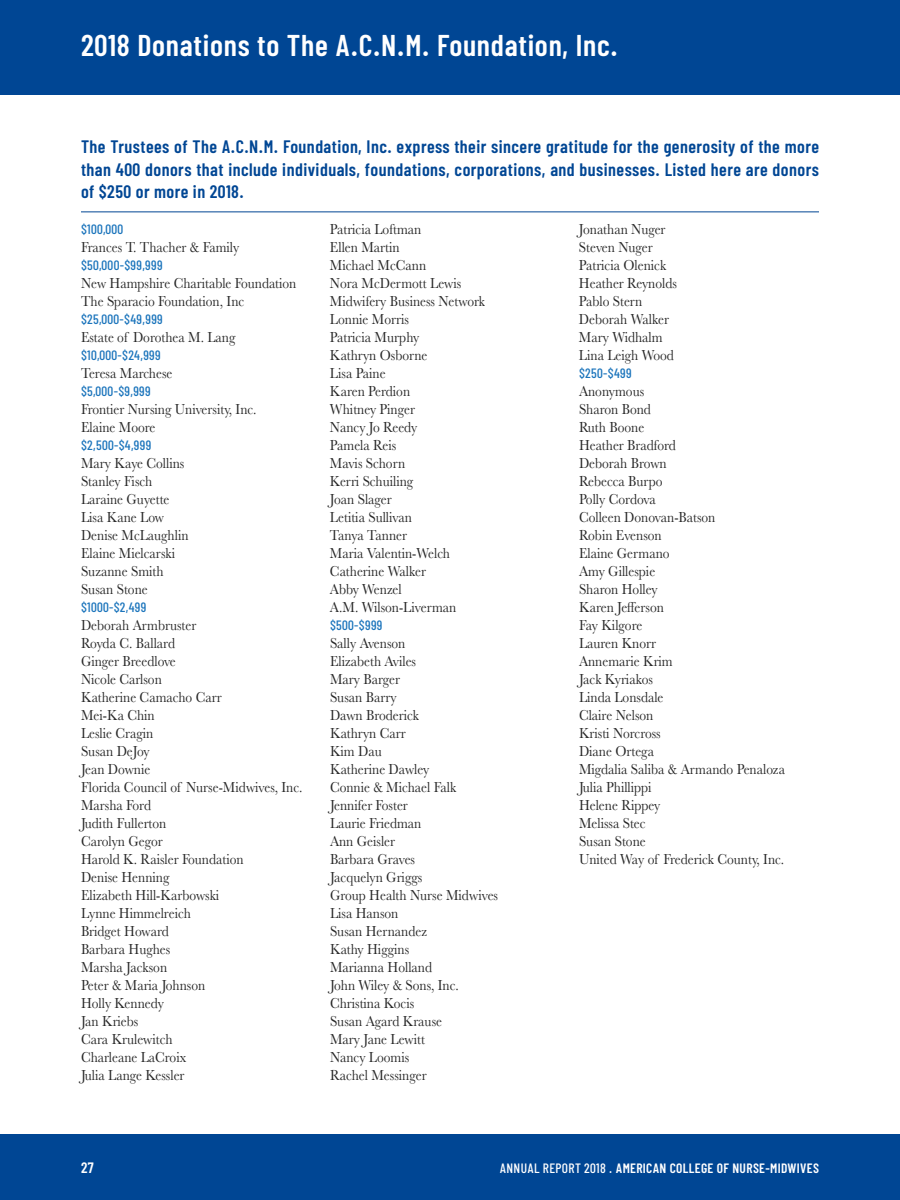
<style>
.page{position:relative;width:900px;height:1200px;background:#fff}
.page>*{position:absolute;margin:0;border:0;box-sizing:border-box;transform-origin:0 0}
.t1{font:600 30px "Barlow Condensed";letter-spacing:.025em;color:#fff}
.t2{font:600 18px/22.5px "Barlow Condensed";letter-spacing:.025em;color:#004694;text-align:justify}
.t3{font:15px/18px "Baskerville";color:#262626;scale:.9 1}
.t4{font:600 15px "Barlow Condensed";color:#fff}
.t5{font:500 13.5px "Barlow Condensed";letter-spacing:.025em;color:#1c75bc}
.t6{font:600 13.5px "Barlow Condensed";letter-spacing:.025em;color:#fff}
.s1{font-weight:500}
</style>
<div class="page">
<div style="left:0;top:1134px;width:900px;height:66px;background:#004694"></div>
<hr style="left:81px;top:212px;width:738px;height:1px;background:#004694">
<div style="left:0;top:0;width:900px;height:94px;background:#004694"></div>
<h1 class="t1" style="left:81px;top:26px;width:538px">2018 Donations to The A.C.N.M. Foundation, Inc.</h1>
<p class="t2" style="left:81px;top:135px;width:740px">The Trustees of The A.C.N.M. Foundation, Inc. express their sincere gratitude for the generosity of the more than 400 donors that include individuals, foundations, corporations, and businesses. Listed here are donors of $250 or more in 2018.</p>
<p class="t5" style="left:81px;top:221px;width:44px">$100,000</p>
<p class="t3" style="left:81px;top:238px;width:177px">Frances T. Thacher &amp; Family</p>
<p class="t5" style="left:81px;top:257px;width:83px">$50,000-$99,999</p>
<p class="t3" style="left:81px;top:274px;width:241px">New Hampshire Charitable Foundation<br>The Sparacio Foundation, Inc</p>
<p class="t5" style="left:81px;top:311px;width:83px">$25,000-$49,999</p>
<p class="t3" style="left:81px;top:328px;width:173px">Estate of Dorothea M. Lang</p>
<p class="t5" style="left:81px;top:347px;width:81px">$10,000-$24,999</p>
<p class="t3" style="left:81px;top:364px;width:103px">Teresa Marchese</p>
<p class="t5" style="left:81px;top:383px;width:71px">$5,000-$9,999</p>
<p class="t3" style="left:81px;top:400px;width:197px">Frontier Nursing University, Inc.<br>Elaine Moore</p>
<p class="t5" style="left:81px;top:437px;width:72px">$2,500-$4,999</p>
<p class="t3" style="left:81px;top:454px;width:121px">Mary Kaye Collins<br>Stanley Fisch<br>Laraine Guyette<br>Lisa Kane Low<br>Denise McLaughlin<br>Elaine Mielcarski<br>Suzanne Smith<br>Susan Stone</p>
<p class="t5" style="left:81px;top:599px;width:67px">$1000-$2,499</p>
<p class="t3" style="left:81px;top:616px;width:248px">Deborah Armbruster<br>Royda C. Ballard<br>Ginger Breedlove<br>Nicole Carlson<br>Katherine Camacho Carr<br>Mei-Ka Chin<br>Leslie Cragin<br>Susan DeJoy<br>Jean Downie<br>Florida Council of Nurse-Midwives, Inc.<br>Marsha Ford<br>Judith Fullerton<br>Carolyn Gegor<br>Harold K. Raisler Foundation<br>Denise Henning<br>Elizabeth Hill-Karbowski<br>Lynne Himmelreich<br>Bridget Howard<br>Barbara Hughes<br>Marsha Jackson<br>Peter &amp; Maria Johnson<br>Holly Kennedy<br>Jan Kriebs<br>Cara Krulewitch<br>Charleane LaCroix<br>Julia Lange Kessler</p>
<p class="t3" style="left:330px;top:220px;width:174px">Patricia Loftman<br>Ellen Martin<br>Michael McCann<br>Nora McDermott Lewis<br>Midwifery Business Network<br>Lonnie Morris<br>Patricia Murphy<br>Kathryn Osborne<br>Lisa Paine<br>Karen Perdion<br>Whitney Pinger<br>Nancy Jo Reedy<br>Pamela Reis<br>Mavis Schorn<br>Kerri Schuiling<br>Joan Slager<br>Letitia Sullivan<br>Tanya Tanner<br>Maria Valentin-Welch<br>Catherine Walker<br>Abby Wenzel<br>A.M. Wilson-Liverman</p>
<p class="t5" style="left:330px;top:617px;width:54px">$500-$999</p>
<p class="t3" style="left:330px;top:634px;width:188px">Sally Avenson<br>Elizabeth Aviles<br>Mary Barger<br>Susan Barry<br>Dawn Broderick<br>Kathryn Carr<br>Kim Dau<br>Katherine Dawley<br>Connie &amp; Michael Falk<br>Jennifer Foster<br>Laurie Friedman<br>Ann Geisler<br>Barbara Graves<br>Jacquelyn Griggs<br>Group Health Nurse Midwives<br>Lisa Hanson<br>Susan Hernandez<br>Kathy Higgins<br>Marianna Holland<br>John Wiley &amp; Sons, Inc.<br>Christina Kocis<br>Susan Agard Krause<br>Mary Jane Lewitt<br>Nancy Loomis<br>Rachel Messinger</p>
<p class="t3" style="left:579px;top:220px;width:110px">Jonathan Nuger<br>Steven Nuger<br>Patricia Olenick<br>Heather Reynolds<br>Pablo Stern<br>Deborah Walker<br>Mary Widhalm<br>Lina Leigh Wood</p>
<p class="t5" style="left:579px;top:365px;width:54px">$250-$499</p>
<p class="t3" style="left:579px;top:382px;width:230px">Anonymous<br>Sharon Bond<br>Ruth Boone<br>Heather Bradford<br>Deborah Brown<br>Rebecca Burpo<br>Polly Cordova<br>Colleen Donovan-Batson<br>Robin Evenson<br>Elaine Germano<br>Amy Gillespie<br>Sharon Holley<br>Karen Jefferson<br>Fay Kilgore<br>Lauren Knorr<br>Annemarie Krim<br>Jack Kyriakos<br>Linda Lonsdale<br>Claire Nelson<br>Kristi Norcross<br>Diane Ortega<br>Migdalia Saliba &amp; Armando Penaloza<br>Julia Phillippi<br>Helene Rippey<br>Melissa Stec<br>Susan Stone<br>United Way of Frederick County, Inc.</p>
<p class="t4" style="left:81px;top:1159px;width:14px">27</p>
<p class="t6" style="left:500px;top:1160px;width:321px"><span class="s1">ANNUAL REPORT 2018 .</span> AMERICAN COLLEGE OF NURSE-MIDWIVES</p>
</div>
